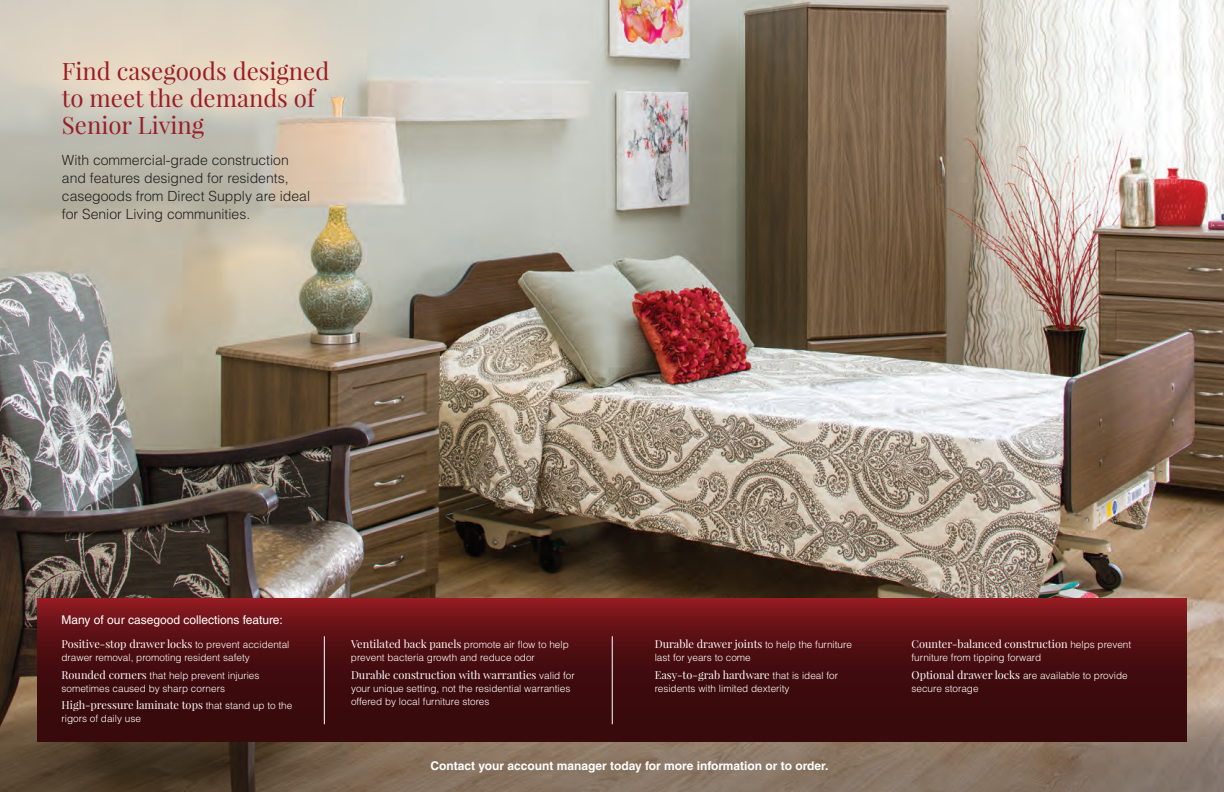
<style>
.page{position:relative;width:1224px;height:792px;background:#fff}
.page>*{position:absolute;margin:0;border:0;box-sizing:border-box;transform-origin:0 0}
.t1{font:24px/27px "Playfair Display";color:#9b1d24}
.t2{font:300 14px/18px "Helvetica LT Std";color:#231f20}
.t3{font:700 12px "Helvetica LT Std";color:#fff}
.t4{font:12px "Helvetica LT Std";color:#fff}
.t5{font:11px "Playfair Display";color:#fff}
.t6{font:300 10px/17.5px "Helvetica LT Std";color:#fff}
.s1{font-family:"Helvetica LT Std";font-weight:300;font-size:10px}
.s2{font-family:"Playfair Display";font-weight:400;font-size:11px}
</style>
<div class="page">
<img style="left:0;top:0;width:1224px;height:706px">
<svg style="left:0;top:706px;width:1224px;height:86px;background:#786554"></svg>
<svg style="left:37px;top:598px;width:1150px;height:144px;background:#4e0d11"></svg>
<hr style="left:324px;top:636px;width:1px;height:88px;background:#fff">
<hr style="left:612px;top:636px;width:1px;height:88px;background:#fff">
<h1 class="t1" style="left:62px;top:57px;width:269px">Find casegoods designed to meet the demands of<br>Senior Living</h1>
<h2 class="t2" style="left:62px;top:151px;width:250px">With commercial-grade construction and features designed for residents, casegoods from Direct Supply are ideal for Senior Living communities.</h2>
<p class="t4" style="left:61px;top:613px;width:223px">Many of our casegood collections feature:</p>
<p class="t5" style="left:61px;top:637px;width:230px">Positive-stop drawer locks <span class="s1">to prevent accidental</span></p>
<p class="t6" style="left:61px;top:649px;width:199px">drawer removal, promoting resident safety<br><span class="s2">Rounded corners</span> that help prevent injuries</p>
<p class="t6" style="left:61px;top:679px;width:165px">sometimes caused by sharp corners</p>
<p class="t5" style="left:61px;top:698px;width:232px">High-pressure laminate tops <span class="s1">that stand up to the</span></p>
<p class="t6" style="left:61px;top:710px;width:81px">rigors of daily use</p>
<p class="t5" style="left:351px;top:637px;width:219px">Ventilated back panels <span class="s1">promote air flow to help</span></p>
<p class="t6" style="left:351px;top:649px;width:185px">prevent bacteria growth and reduce odor</p>
<p class="t5" style="left:351px;top:668px;width:225px">Durable construction with warranties <span class="s1">valid for</span></p>
<p class="t6" style="left:351px;top:681px;width:221px;line-height:13px">your unique setting, not the residential warranties offered by local furniture stores</p>
<p class="t5" style="left:655px;top:637px;width:199px">Durable drawer joints <span class="s1">to help the furniture</span></p>
<p class="t6" style="left:655px;top:649px;width:98px">last for years to come</p>
<p class="t5" style="left:655px;top:668px;width:185px">Easy-to-grab hardware <span class="s1">that is ideal for</span></p>
<p class="t6" style="left:655px;top:679px;width:136px">residents with limited dexterity</p>
<p class="t3" style="left:431px;top:758px;width:399px">Contact your account manager today for more information or to order.</p>
<p class="t5" style="left:912px;top:637px;width:221px">Counter-balanced construction <span class="s1">helps prevent</span></p>
<p class="t6" style="left:912px;top:649px;width:218px">furniture from tipping forward<br><span class="s2">Optional drawer locks</span> are available to provide</p>
<p class="t6" style="left:912px;top:679px;width:69px">secure storage</p>
</div>
